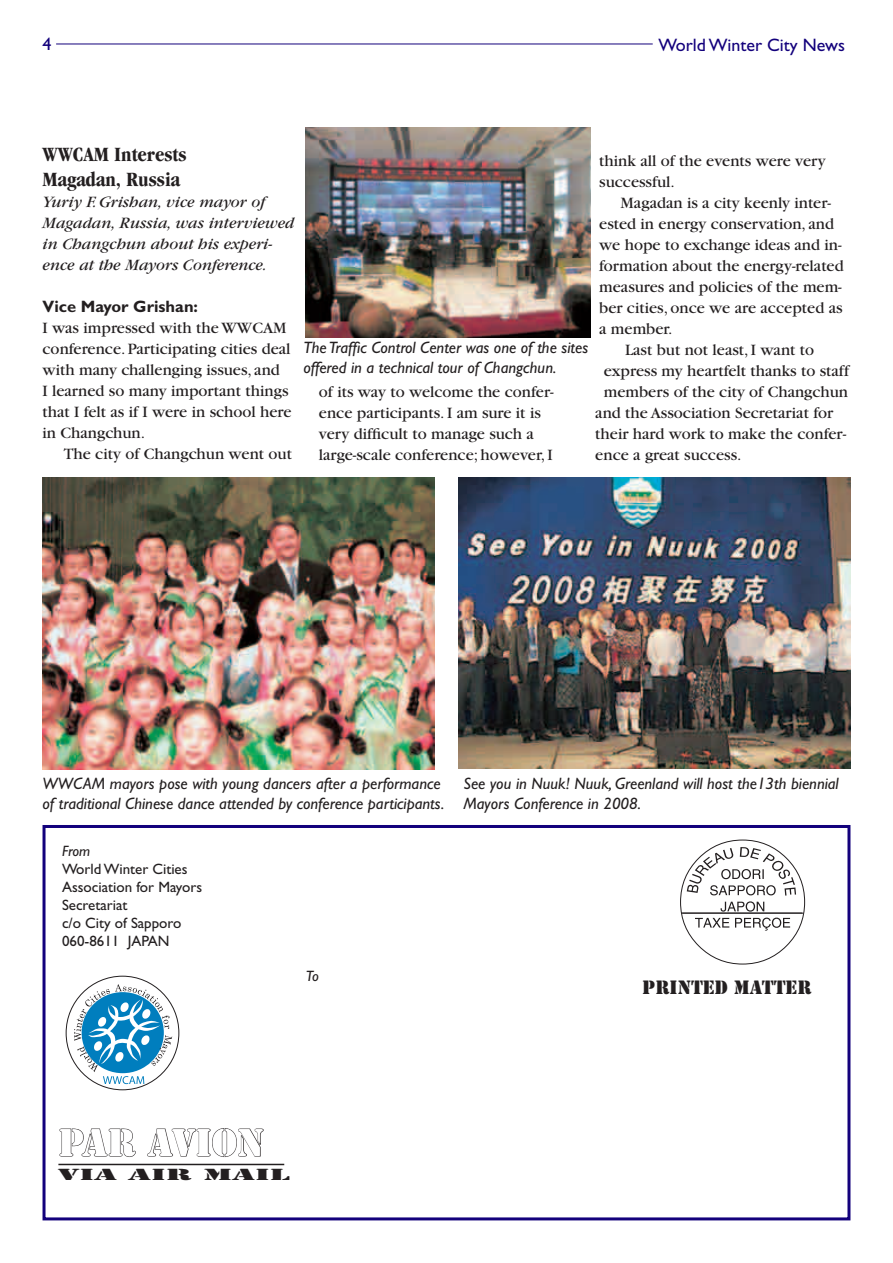
<style>
.page{position:relative;width:893px;height:1263px;background:#fff}
.page>*{position:absolute;margin:0;border:0;box-sizing:border-box;transform-origin:0 0}
.t1{font:36px "Stencil";letter-spacing:-.005em;color:#fff}
.t2{font:700 condensed 21px/25.2px "Garamond";color:#231f20}
.t3{font:18px "Gill Sans";color:#13017c}
.t4{font:18px "Stencil";color:#231f20}
.t5{font:16.5px/21px "Garamond";color:#231f20}
.t6{font:italic 16.5px/19.8px "Gill Sans";color:#231f20}
.t7{font:italic 16.5px/21px "Garamond";color:#231f20}
.t8{font:700 16.5px "Gill Sans";color:#231f20}
.t9{font:15px/18px "Gill Sans";color:#231f20}
.t10{font:15px "Stencil";color:#231f20;scale:2.2 1}
.t11{font:italic 15px "Gill Sans";letter-spacing:-.015em;color:#231f20}
</style>
<div class="page">
<img style="left:305px;top:128px;width:286px;height:209px">
<hr style="left:56px;top:44px;width:597px;height:1px;background:#13017c">
<div style="left:43px;top:825px;width:807px;height:395px;border:3px solid #13017c"></div>
<svg style="left:59px;top:1128px;width:77px;height:29px"></svg>
<svg style="left:147px;top:1128px;width:117px;height:29px"></svg>
<hr style="left:58px;top:1164px;width:226px;height:1px;background:#231f20">
<img style="left:459px;top:477px;width:391px;height:292px">
<img style="left:43px;top:478px;width:392px;height:291px">
<svg style="left:680px;top:840px;width:125px;height:124px"></svg>
<svg style="left:74px;top:984px;width:98px;height:100px"></svg>
<p class="t3" style="left:43px;top:34px;width:10px">4</p>
<p class="t3" style="left:659px;top:34px;width:188px">World Winter City News</p>
<p class="t2" style="left:43px;top:141px;width:146px">WWCAM Interests<br>Magadan, Russia</p>
<p class="t7" style="left:43px;top:191px;width:253px">Yuriy F. Grishan, vice mayor of<br>Magadan, Russia, was interviewed in Changchun about his experi&shy;ence at the Mayors Conference.</p>
<p class="t8" style="left:43px;top:296px;width:157px">Vice Mayor Grishan:</p>
<p class="t5" style="left:43px;top:317px;width:250px">I was impressed with the WWCAM conference. Participating cities deal with many challenging issues, and<br>I learned so many important things that I felt as if I were in school here in Changchun.</p>
<p class="t5" style="left:64px;top:443px;width:230px">The city of Changchun went out</p>
<p class="t5" style="left:599px;top:150px;width:228px">think all of the events were very successful.</p>
<p class="t5" style="left:620px;top:192px;width:212px">Magadan is a city keenly inter-</p>
<p class="t5" style="left:599px;top:213px;width:236px">ested in energy conservation, and</p>
<p class="t5" style="left:599px;top:234px;width:244px">we hope to exchange ideas and in-</p>
<p class="t5" style="left:599px;top:255px;width:246px">formation about the energy-related</p>
<p class="t5" style="left:599px;top:276px;width:244px">measures and policies of the mem-</p>
<p class="t5" style="left:599px;top:297px;width:245px">ber cities, once we are accepted as</p>
<p class="t5" style="left:599px;top:318px;width:75px">a member.</p>
<p class="t5" style="left:625px;top:339px;width:191px">Last but not least, I want to</p>
<p class="t5" style="left:604px;top:360px;width:247px">express my heartfelt thanks to staff</p>
<p class="t5" style="left:604px;top:381px;width:246px">members of the city of Changchun</p>
<p class="t5" style="left:595px;top:402px;width:239px">and the Association Secretariat for</p>
<p class="t5" style="left:595px;top:423px;width:252px">their hard work to make the confer-</p>
<p class="t5" style="left:595px;top:444px;width:148px">ence a great success.</p>
<p class="t6" style="left:303px;top:338px;width:286px">The Traffic Control Center was one of the sites offered in a technical tour of Changchun.</p>
<p class="t5" style="left:319px;top:381px;width:236px">of its way to welcome the confer&shy;ence participants. I am sure it is very difficult to manage such a large-scale conference; however, I</p>
<p class="t6" style="left:43px;top:774px;width:403px">WWCAM mayors pose with young dancers after a performance of traditional Chinese dance attended by conference participants.</p>
<p class="t11" style="left:62px;top:842px;width:30px">From</p>
<p class="t9" style="left:62px;top:860px;width:142px">World Winter Cities<br>Association for Mayors<br>Secretariat<br>c/o City of Sapporo<br>060-8611 JAPAN</p>
<p class="t11" style="left:306px;top:968px;width:14px">To</p>
<p class="t6" style="left:463px;top:774px;width:377px">See you in Nuuk! Nuuk, Greenland will host the13th biennial<br>Mayors Conference in 2008.</p>
<p class="t4" style="left:643px;top:976px;width:170px">PRINTED MATTER</p>
<h1 class="t1" style="left:59px;top:1119px;width:207px">PAR AVION</h1>
<p class="t10" style="left:57px;top:1165px;width:107px">VIA AIR MAIL</p>
</div>
